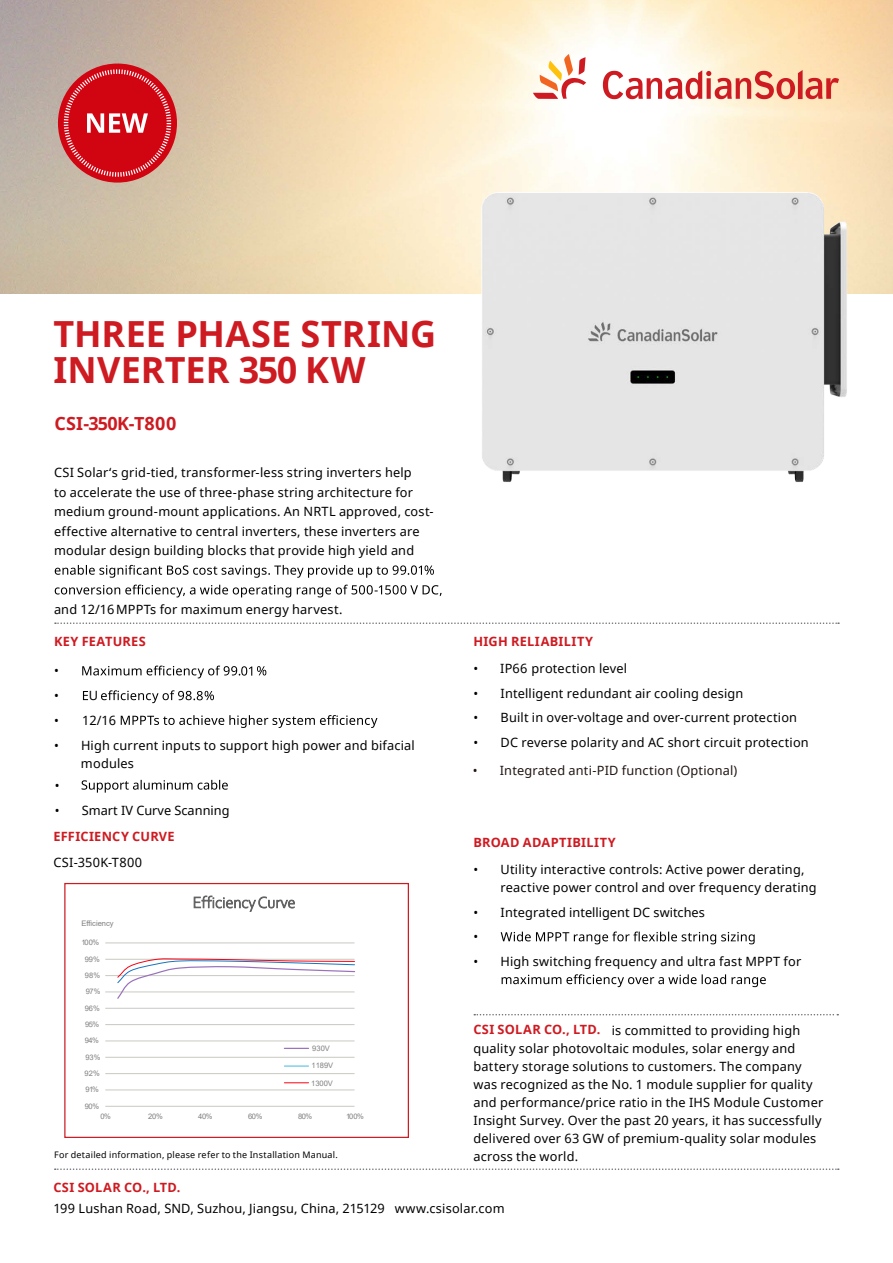
<style>
.page{position:relative;width:893px;height:1263px;background:#fff}
.page>*{position:absolute;margin:0;border:0;box-sizing:border-box;transform-origin:0 0}
.t1{font:700 36px/36px "Noto Sans";color:#ce1a21}
.t2{font:700 18px "Noto Sans";letter-spacing:.005em;color:#ce1a21}
.t3{font:12.75px/18px "Noto Sans";letter-spacing:.015em;color:#000}
.t4{font:700 12.75px "Noto Sans";letter-spacing:.02em;color:#ce1a21}
.t5{font:12.75px "Noto Sans";letter-spacing:.015em;color:#211613}
.t6{font:9px "Noto Sans";letter-spacing:.025em;color:#000}
.t7{font:7.5px "Arial";color:#7f7f7f}
</style>
<div class="page">
<img style="left:0;top:0;width:893px;height:294px">
<div style="left:58px;top:64px;width:119px;height:119px;background:#d10412;border-radius:50%"></div>
<svg style="left:64px;top:69px;width:107px;height:108px"></svg>
<svg style="left:55px;top:1168px;width:784px;height:2px"></svg>
<svg style="left:474px;top:1014px;width:364px;height:1px"></svg>
<svg style="left:533px;top:54px;width:53px;height:45px"></svg>
<svg style="left:603px;top:70px;width:236px;height:29px"></svg>
<svg style="left:55px;top:622px;width:784px;height:2px"></svg>
<svg style="left:121px;top:715px;width:256px;height:13px"></svg>
<svg style="left:501px;top:931px;width:254px;height:13px"></svg>
<svg style="left:502px;top:974px;width:264px;height:13px"></svg>
<svg style="left:55px;top:585px;width:387px;height:12px"></svg>
<svg style="left:83px;top:690px;width:131px;height:13px"></svg>
<div style="left:64px;top:883px;width:345px;height:255px;border:1px solid #ce1a21"></div>
<svg style="left:194px;top:895px;width:101px;height:17px"></svg>
<hr style="left:105px;top:1106px;width:250px;height:1px;background:#c9c9c3">
<hr style="left:105px;top:1090px;width:250px;height:1px;background:#c9c9c3">
<hr style="left:105px;top:1073px;width:250px;height:1px;background:#c9c9c3">
<hr style="left:105px;top:1057px;width:250px;height:1px;background:#c9c9c3">
<hr style="left:105px;top:1041px;width:250px;height:1px;background:#c9c9c3">
<hr style="left:105px;top:1024px;width:250px;height:1px;background:#c9c9c3">
<hr style="left:105px;top:1008px;width:250px;height:1px;background:#c9c9c3">
<hr style="left:105px;top:992px;width:250px;height:1px;background:#c9c9c3">
<hr style="left:105px;top:975px;width:250px;height:1px;background:#c9c9c3">
<hr style="left:105px;top:959px;width:250px;height:1px;background:#c9c9c3">
<hr style="left:105px;top:943px;width:250px;height:1px;background:#c9c9c3">
<svg style="left:116px;top:958px;width:239px;height:41px"></svg>
<svg style="left:284px;top:1048px;width:25px;height:1px"></svg>
<svg style="left:284px;top:1065px;width:25px;height:1px"></svg>
<svg style="left:284px;top:1082px;width:25px;height:1px"></svg>
<svg style="left:55px;top:565px;width:379px;height:13px"></svg>
<svg style="left:82px;top:666px;width:184px;height:12px"></svg>
<svg style="left:82px;top:780px;width:146px;height:13px"></svg>
<img style="left:406px;top:142px;width:487px;height:340px">
<h1 class="t1" style="left:53px;top:315px;width:384px">THREE PHASE STRING<br>INVERTER 350 KW</h1>
<h2 class="t2" style="left:55px;top:411px;width:123px">CSI-350K-T800</h2>
<p class="t3" style="left:54px;top:462px;width:381px;line-height:19.5px">CSI Solar‘s grid-tied, transformer-less string inverters help<br>to accelerate the use of three-phase string architecture for medium ground-mount applications. An NRTL approved, cost&shy;effective alternative to central inverters, these inverters are modular design building blocks that provide high yield and</p>
<p class="t3" style="left:54px;top:600px;width:290px">and 12/16MPPTs for maximum energy harvest.</p>
<p class="t4" style="left:54px;top:632px;width:93px">KEY FEATURES</p>
<p class="t3" style="left:54px;top:658px;width:6px;line-height:24.8px;text-align:justify">• • •</p>
<p class="t3" style="left:81px;top:736px;width:335px;text-indent:-27px">• High current inputs to support high power and bifacial modules</p>
<p class="t3" style="left:89px;top:686px;width:11px">U</p>
<p class="t3" style="left:82px;top:711px;width:35px">12/16</p>
<p class="t3" style="left:55px;top:776px;width:6px">•</p>
<p class="t3" style="left:55px;top:801px;width:176px">• Smart IV Curve Scanning</p>
<p class="t4" style="left:53px;top:827px;width:123px">EFFICIENCY CURVE</p>
<p class="t3" style="left:53px;top:853px;width:90px">CSI-350K-T800</p>
<p class="t7" style="left:81px;top:918px;width:34px">Efficiency</p>
<p class="t7" style="left:82px;top:937px;width:19px">100%</p>
<p class="t7" style="left:85px;top:954px;width:17px">99%</p>
<p class="t7" style="left:85px;top:970px;width:17px">98%</p>
<p class="t7" style="left:86px;top:986px;width:16px">97%</p>
<p class="t7" style="left:85px;top:1003px;width:17px">96%</p>
<p class="t7" style="left:85px;top:1019px;width:16px">95%</p>
<p class="t7" style="left:85px;top:1035px;width:16px">94%</p>
<p class="t7" style="left:85px;top:1052px;width:17px">93%</p>
<p class="t7" style="left:85px;top:1068px;width:17px">92%</p>
<p class="t7" style="left:85px;top:1084px;width:15px">91%</p>
<p class="t7" style="left:85px;top:1101px;width:16px">90%</p>
<p class="t7" style="left:312px;top:1044px;width:19px">930V</p>
<p class="t7" style="left:311px;top:1060px;width:23px">1189V</p>
<p class="t7" style="left:311px;top:1078px;width:23px">1300V</p>
<p class="t7" style="left:100px;top:1111px;width:12px">0%</p>
<p class="t7" style="left:148px;top:1111px;width:16px">20%</p>
<p class="t7" style="left:198px;top:1111px;width:16px">40%</p>
<p class="t7" style="left:248px;top:1111px;width:16px">60%</p>
<p class="t7" style="left:298px;top:1111px;width:16px">80%</p>
<p class="t7" style="left:346px;top:1111px;width:19px">100%</p>
<p class="t6" style="left:54px;top:1148px;width:285px">For detailed information, please refer to the Installation Manual.</p>
<p class="t4" style="left:473px;top:632px;width:121px">HIGH RELIABILITY</p>
<p class="t3" style="left:473px;top:659px;width:155px">• IP66 protection level</p>
<p class="t3" style="left:473px;top:684px;width:271px">• Intelligent redundant air cooling design</p>
<p class="t3" style="left:473px;top:708px;width:325px">• Built in over-voltage and over-current protection</p>
<p class="t3" style="left:473px;top:733px;width:337px">• DC reverse polarity and AC short circuit protection</p>
<p class="t5" style="left:473px;top:761px;width:266px">• Integrated anti-PID function (Optional)</p>
<p class="t4" style="left:473px;top:833px;width:144px">BROAD ADAPTIBILITY</p>
<p class="t3" style="left:501px;top:860px;width:318px;text-indent:-27px">• Utility interactive controls: Active power derating, reactive power control and over frequency derating</p>
<p class="t3" style="left:474px;top:899px;width:233px;line-height:24.8px">• Integrated intelligent DC switches •</p>
<p class="t3" style="left:473px;top:952px;width:329px">• High switching frequency and ultra fast MPPT for</p>
<p class="t4" style="left:473px;top:1021px;width:128px">CSI SOLAR CO., LTD.</p>
<p class="t3" style="left:473px;top:1021px;width:351px;text-indent:138px">is committed to providing high quality solar photovoltaic modules, solar energy and battery storage solutions to customers. The company was recognized as the No. 1 module supplier for quality and performance/price ratio in the IHS Module Customer Insight Survey. Over the past 20 years, it has successfully delivered over 63 GW of premium-quality solar modules across the world.</p>
<p class="t4" style="left:54px;top:1178px;width:128px">CSI SOLAR CO., LTD.</p>
<p class="t3" style="left:54px;top:1198px;width:453px">199 Lushan Road, SND, Suzhou, Jiangsu, China, 215129 www.csisolar.com</p>
</div>
